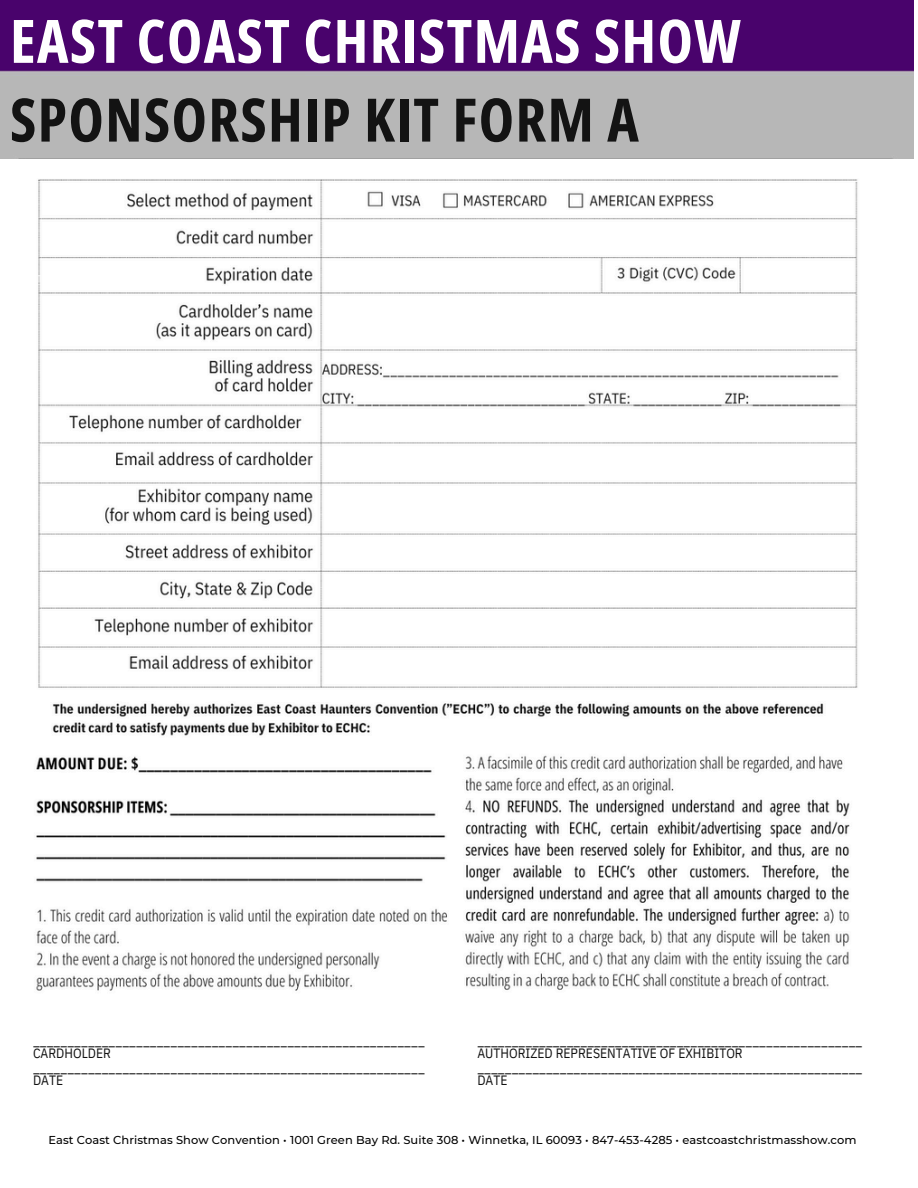
<style>
.page{position:relative;width:918px;height:1188px;background:#fff}
.page>*{position:absolute;margin:0;border:0;box-sizing:border-box;transform-origin:0 0}
.t1{font:700 60px/78.8px "Open Sans Condensed";letter-spacing:.025em;color:#fff}
.t2{font:13.5px/13.5px "IBM Plex Sans Cond";color:#131313}
.t3{font:500 11.4px "Montserrat";letter-spacing:.005em;color:#000}
.s1{color:#131313}
</style>
<div class="page">
<img style="left:0;top:0;width:914px;height:159px">
<img style="left:36px;top:179px;width:822px;height:812px">
<p class="t1" style="left:10px;top:0;width:732px">EAST COAST CHRISTMAS SHOW<br><span class="s1">SPONSORSHIP KIT FORM A</span></p>
<p class="t2" style="left:33px;top:1033px;width:393px">_________________________________________________________ CARDHOLDER _________________________________________________________ DATE</p>
<h2 class="t2" style="left:477px;top:1033px;width:387px">________________________________________________________ AUTHORIZED REPRESENTATIVE OF EXHIBITOR ________________________________________________________ DATE</h2>
<h1 class="t3" style="left:48px;top:1133px;width:810px">East Coast Christmas Show Convention • 1001 Green Bay Rd. Suite 308 • Winnetka, IL 60093 • 847-453-4285 • eastcoastchristmasshow.com</h1>
</div>
